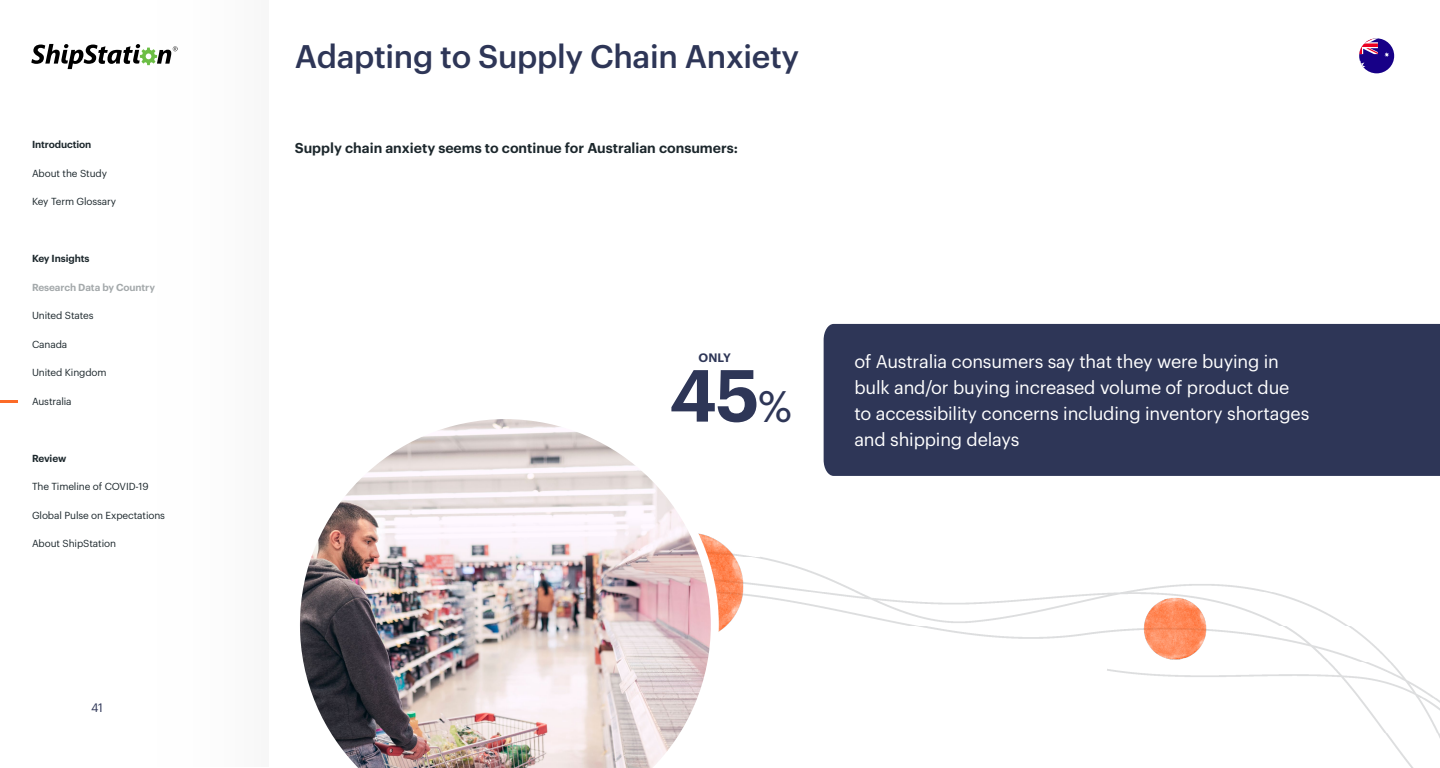
<style>
.page{position:relative;width:1440px;height:768px;background:#fff}
.page>*{position:absolute;margin:0;border:0;box-sizing:border-box;transform-origin:0 0}
.t1{font:600 72px "Graphik";color:#2e3657}
.t2{font:500 32px "Graphik";letter-spacing:-.01em;color:#2e3657}
.t3{font:18px/26px "Graphik";letter-spacing:-.01em;color:#fff}
.t4{font:600 14px "Graphik";color:#1c272c}
.t5{font:600 12px "Graphik";color:#2e3657}
.t6{font:12px "Graphik";color:#2e3657}
.t7{font:10px "Graphik";letter-spacing:-.01em;color:#1c272c}
.t8{font:600 10px "Graphik";letter-spacing:-.01em;color:#1c272c}
.t9{font:600 10px "Graphik";letter-spacing:-.01em;color:#a4a9ab}
.s1{font-weight:400;font-size:43.2px}
</style>
<div class="page">
<img style="left:755px;top:592px;width:597px;height:35px">
<img style="left:755px;top:557px;width:104px;height:35px">
<img style="left:923px;top:627px;width:468px;height:35px">
<img style="left:1107px;top:662px;width:328px;height:36px">
<img style="left:1358px;top:698px;width:82px;height:36px">
<img style="left:1386px;top:734px;width:54px;height:34px">
<svg style="left:31px;top:44px;width:147px;height:25px"></svg>
<div style="left:1359px;top:38px;width:35px;height:35px;background:#170087;border-radius:17px"></div>
<svg style="left:1359px;top:60px;width:6px;height:9px"></svg>
<svg style="left:1384px;top:43px;width:10px;height:14px"></svg>
<svg style="left:1359px;top:38px;width:19px;height:16px"></svg>
<hr style="left:0;top:400px;width:18px;height:3px;background:#fc6b28">
<img style="left:1139px;top:588px;width:73px;height:82px">
<img style="left:719px;top:541px;width:36px;height:91px">
<img style="left:300px;top:419px;width:419px;height:349px">
<div style="left:824px;top:324px;width:616px;height:152px;background:#2e3657"></div>
<p class="t8" style="left:32px;top:137px;width:61px">Introduction</p>
<p class="t7" style="left:32px;top:166px;width:76px">About the Study</p>
<p class="t7" style="left:32px;top:194px;width:86px">Key Term Glossary</p>
<p class="t8" style="left:32px;top:251px;width:59px">Key Insights</p>
<p class="t9" style="left:32px;top:279px;width:125px">Research Data by Country</p>
<p class="t7" style="left:32px;top:308px;width:63px">United States</p>
<p class="t7" style="left:32px;top:337px;width:37px">Canada</p>
<p class="t7" style="left:32px;top:365px;width:76px">United Kingdom</p>
<p class="t7" style="left:32px;top:394px;width:41px">Australia</p>
<p class="t8" style="left:32px;top:450px;width:36px">Review</p>
<p class="t7" style="left:32px;top:479px;width:118px">The Timeline of COVID-19</p>
<p class="t7" style="left:32px;top:508px;width:135px">Global Pulse on Expectations</p>
<p class="t7" style="left:32px;top:536px;width:86px">About ShipStation</p>
<p class="t6" style="left:91px;top:699px;width:13px">41</p>
<h2 class="t2" style="left:295px;top:32px;width:506px">Adapting to Supply Chain Anxiety</h2>
<p class="t4" style="left:295px;top:137px;width:445px">Supply chain anxiety seems to continue for Australian consumers:</p>
<p class="t5" style="left:699px;top:349px;width:34px">ONLY</p>
<h1 class="t1" style="left:670px;top:340px;width:124px">45<span class="s1">%</span></h1>
<p class="t3" style="left:854px;top:347px;width:456px">of Australia consumers say that they were buying in bulk and/or buying increased volume of product due to accessibility concerns including inventory shortages and shipping delays</p>
</div>
